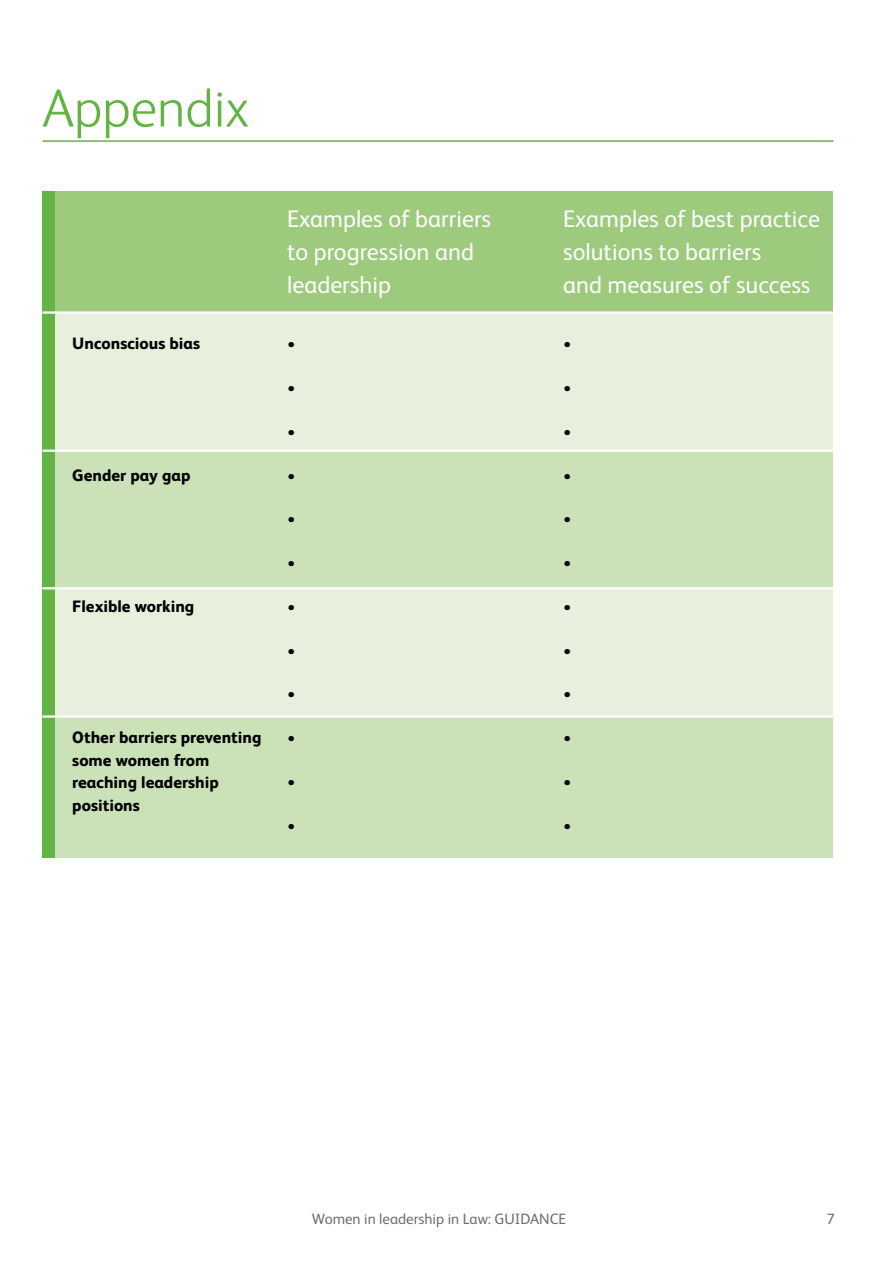
<style>
.page{position:relative;width:893px;height:1263px;background:#fff}
.page>*{position:absolute;margin:0;border:0;box-sizing:border-box;transform-origin:0 0}
.t1{font:300 54px "FS Albert Pro";color:#64b445}
.t2{font:24px "FS Albert Pro";color:#fff}
.t3{font:800 16.5px/22.5px "FS Albert Pro";color:#000}
.t4{font:16.5px "FS Albert Pro";color:#000}
.t5{font:15px "FS Albert Pro";color:#706f6f}
</style>
<div class="page">
<div style="left:43px;top:191px;width:790px;height:620px;background:#e6f0dd"></div>
<div style="left:43px;top:191px;width:790px;height:122px;background:#9dca7d"></div>
<div style="left:43px;top:452px;width:790px;height:135px;background:#cbe2b8"></div>
<div style="left:43px;top:716px;width:790px;height:142px;background:#cbe2b8"></div>
<hr style="left:43px;top:140px;width:790px;height:2px;background:#64b445">
<div style="left:43px;top:191px;width:12px;height:667px;background:#64b445"></div>
<hr style="left:43px;top:311px;width:790px;height:3px;background:#fff">
<hr style="left:43px;top:450px;width:790px;height:2px;background:#fff">
<hr style="left:43px;top:587px;width:790px;height:2px;background:#fff">
<hr style="left:43px;top:715px;width:790px;height:3px;background:#fff">
<h1 class="t1" style="left:43px;top:71px;width:208px">Appendix</h1>
<p class="t2" style="left:287px;top:202px;width:206px">Examples of barriers</p>
<p class="t2" style="left:563px;top:202px;width:258px">Examples of best practice</p>
<p class="t2" style="left:287px;top:235px;width:188px">to progression and</p>
<p class="t2" style="left:563px;top:235px;width:200px">solutions to barriers</p>
<p class="t2" style="left:287px;top:268px;width:105px">leadership</p>
<p class="t2" style="left:563px;top:268px;width:249px">and measures of success</p>
<p class="t3" style="left:72px;top:331px;width:129px">Unconscious bias</p>
<p class="t4" style="left:287px;top:332px;width:10px">•</p>
<p class="t4" style="left:563px;top:332px;width:10px">•</p>
<p class="t4" style="left:287px;top:376px;width:10px">•</p>
<p class="t4" style="left:563px;top:376px;width:10px">•</p>
<p class="t4" style="left:287px;top:419px;width:10px">•</p>
<p class="t4" style="left:563px;top:419px;width:10px">•</p>
<p class="t3" style="left:72px;top:463px;width:120px">Gender pay gap</p>
<p class="t4" style="left:287px;top:463px;width:10px">•</p>
<p class="t4" style="left:563px;top:463px;width:10px">•</p>
<p class="t4" style="left:287px;top:507px;width:10px">•</p>
<p class="t4" style="left:563px;top:507px;width:10px">•</p>
<p class="t4" style="left:287px;top:551px;width:10px">•</p>
<p class="t4" style="left:563px;top:551px;width:10px">•</p>
<p class="t3" style="left:72px;top:594px;width:124px">Flexible working</p>
<p class="t4" style="left:287px;top:594px;width:10px">•</p>
<p class="t4" style="left:563px;top:594px;width:10px">•</p>
<p class="t4" style="left:287px;top:638px;width:10px">•</p>
<p class="t4" style="left:563px;top:638px;width:10px">•</p>
<p class="t4" style="left:287px;top:682px;width:10px">•</p>
<p class="t4" style="left:563px;top:682px;width:10px">•</p>
<p class="t3" style="left:72px;top:725px;width:191px">Other barriers preventing some women from reaching leadership positions</p>
<p class="t4" style="left:287px;top:726px;width:10px">•</p>
<p class="t4" style="left:563px;top:726px;width:10px">•</p>
<p class="t4" style="left:287px;top:770px;width:10px">•</p>
<p class="t4" style="left:563px;top:770px;width:10px">•</p>
<p class="t4" style="left:287px;top:813px;width:10px">•</p>
<p class="t4" style="left:563px;top:813px;width:10px">•</p>
<p class="t5" style="left:312px;top:1208px;width:256px">Women in leadership in Law: GUIDANCE</p>
<p class="t5" style="left:827px;top:1208px;width:10px">7</p>
</div>
